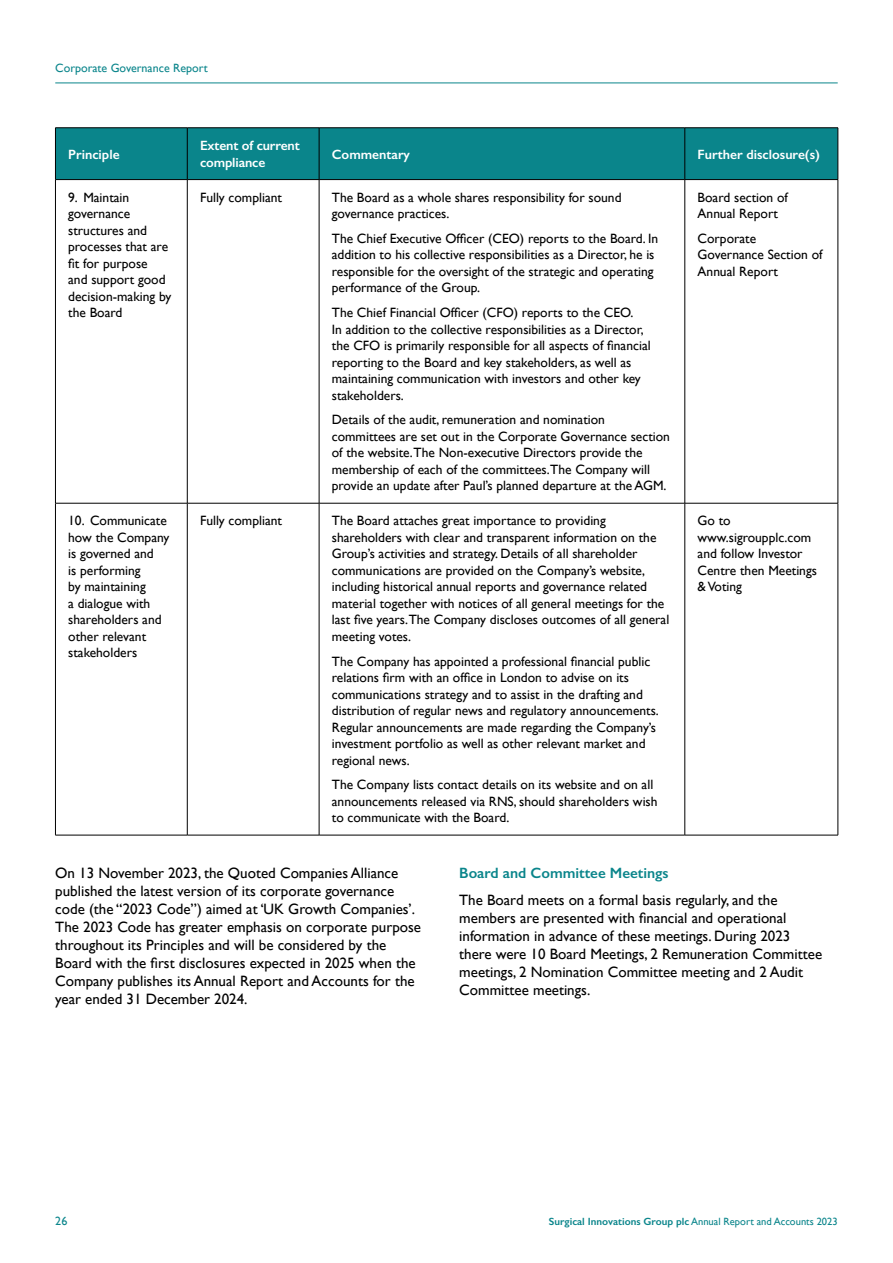
<style>
.page{position:relative;width:893px;height:1263px;background:#fff}
.page>*{position:absolute;margin:0;border:0;box-sizing:border-box;transform-origin:0 0}
.Body{font:15px/18px "Gill Sans";color:#000}
.Sub_hd_B_no_space{font:600 15px "Gill Sans";color:#0a858b}
.table_text{font:13.5px/16.5px "Gill Sans";color:#000}
.table_hd{font:600 13.5px/16.5px "Gill Sans";color:#fff}
.t1{font:12px "Gill Sans";color:#0a858b}
.t2{font:600 10.5px "Gill Sans";color:#0a858b}
.s1{font-weight:400}
</style>
<div class="page">
<hr style="left:55px;top:83px;width:783px;height:1px;background:#0a858b">
<div style="left:56px;top:128px;width:782px;height:51px;background:#0a858b"></div>
<hr style="left:55px;top:127px;width:132px;height:1px;background:#000">
<hr style="left:55px;top:128px;width:1px;height:51px;background:#000">
<hr style="left:187px;top:127px;width:132px;height:1px;background:#000">
<hr style="left:187px;top:128px;width:1px;height:51px;background:#000">
<hr style="left:319px;top:127px;width:366px;height:1px;background:#000">
<hr style="left:319px;top:128px;width:1px;height:51px;background:#000">
<hr style="left:685px;top:127px;width:153px;height:1px;background:#000">
<hr style="left:684px;top:128px;width:1px;height:51px;background:#000">
<hr style="left:838px;top:128px;width:1px;height:51px;background:#000">
<hr style="left:55px;top:179px;width:132px;height:1px;background:#000">
<hr style="left:55px;top:180px;width:1px;height:323px;background:#000">
<hr style="left:187px;top:179px;width:132px;height:1px;background:#000">
<hr style="left:187px;top:180px;width:1px;height:323px;background:#000">
<hr style="left:319px;top:179px;width:366px;height:1px;background:#000">
<hr style="left:319px;top:180px;width:1px;height:323px;background:#000">
<hr style="left:685px;top:179px;width:153px;height:1px;background:#000">
<hr style="left:684px;top:180px;width:1px;height:323px;background:#000">
<hr style="left:838px;top:180px;width:1px;height:323px;background:#000">
<hr style="left:55px;top:503px;width:132px;height:1px;background:#000">
<hr style="left:55px;top:503px;width:1px;height:332px;background:#000">
<hr style="left:187px;top:503px;width:132px;height:1px;background:#000">
<hr style="left:187px;top:503px;width:1px;height:332px;background:#000">
<hr style="left:319px;top:503px;width:366px;height:1px;background:#000">
<hr style="left:319px;top:503px;width:1px;height:332px;background:#000">
<hr style="left:685px;top:503px;width:153px;height:1px;background:#000">
<hr style="left:684px;top:503px;width:1px;height:332px;background:#000">
<hr style="left:838px;top:503px;width:1px;height:332px;background:#000">
<hr style="left:55px;top:835px;width:132px;height:1px;background:#000">
<hr style="left:187px;top:835px;width:132px;height:1px;background:#000">
<hr style="left:319px;top:835px;width:366px;height:1px;background:#000">
<hr style="left:685px;top:835px;width:153px;height:1px;background:#000">
<p class="t1" style="left:55px;top:61px;width:154px">Corporate Governance Report</p>
<p class="table_hd" style="left:68px;top:146px;width:53px">Principle</p>
<p class="table_hd" style="left:200px;top:137px;width:101px">Extent of current compliance</p>
<p class="table_hd" style="left:332px;top:146px;width:80px">Commentary</p>
<p class="table_hd" style="left:698px;top:146px;width:124px">Further disclosure(s)</p>
<p class="table_text" style="left:68px;top:189px;width:105px">9. Maintain governance structures and processes that are fit for purpose<br>and support good decision-making by the Board</p>
<p class="table_text" style="left:200px;top:189px;width:83px">Fully compliant</p>
<p class="table_text" style="left:332px;top:189px;width:291px">The Board as a whole shares responsibility for sound governance practices.</p>
<p class="table_text" style="left:698px;top:189px;width:92px">Board section of<br>Annual Report</p>
<p class="table_text" style="left:698px;top:230px;width:126px">Corporate<br>Governance Section of<br>Annual Report</p>
<p class="table_text" style="left:332px;top:230px;width:328px">The Chief Executive Officer (CEO) reports to the Board. In addition to his collective responsibilities as a Director, he is responsible for the oversight of the strategic and operating performance of the Group.</p>
<p class="table_text" style="left:332px;top:304px;width:320px">The Chief Financial Officer (CFO) reports to the CEO.<br>In addition to the collective responsibilities as a Director, the CFO is primarily responsible for all aspects of financial reporting to the Board and key stakeholders, as well as maintaining communication with investors and other key stakeholders.</p>
<p class="table_text" style="left:332px;top:411px;width:340px">Details of the audit, remuneration and nomination committees are set out in the Corporate Governance section of the website.The Non-executive Directors provide the membership of each of the committees.The Company will provide an update after Paul’s planned departure at the AGM.</p>
<p class="table_text" style="left:68px;top:512px;width:103px">10. Communicate how the Company is governed and<br>is performing<br>by maintaining<br>a dialogue with shareholders and other relevant stakeholders</p>
<p class="table_text" style="left:200px;top:512px;width:83px">Fully compliant</p>
<p class="table_text" style="left:332px;top:512px;width:339px">The Board attaches great importance to providing shareholders with clear and transparent information on the Group’s activities and strategy. Details of all shareholder communications are provided on the Company’s website, including historical annual reports and governance related material together with notices of all general meetings for the last five years.The Company discloses outcomes of all general meeting votes.</p>
<p class="table_text" style="left:332px;top:653px;width:329px">The Company has appointed a professional financial public relations firm with an office in London to advise on its communications strategy and to assist in the drafting and distribution of regular news and regulatory announcements.<br>Regular announcements are made regarding the Company’s investment portfolio as well as other relevant market and regional news.</p>
<p class="table_text" style="left:332px;top:776px;width:327px">The Company lists contact details on its website and on all announcements released via RNS, should shareholders wish to communicate with the Board.</p>
<p class="table_text" style="left:698px;top:512px;width:121px">Go to www.sigroupplc.com and follow Investor<br>Centre then Meetings &amp; Voting</p>
<p class="Body" style="left:55px;top:864px;width:367px">On 13 November 2023, the Quoted Companies Alliance published the latest version of its corporate governance code (the “2023 Code”) aimed at ‘UK Growth Companies’.<br>The 2023 Code has greater emphasis on corporate purpose throughout its Principles and will be considered by the Board with the first disclosures expected in 2025 when the Company publishes its Annual Report and Accounts for the year ended 31 December 2024.</p>
<p class="Sub_hd_B_no_space" style="left:459px;top:864px;width:211px">Board and Committee Meetings</p>
<p class="Body" style="left:459px;top:891px;width:364px">The Board meets on a formal basis regularly, and the members are presented with financial and operational information in advance of these meetings. During 2023 there were 10 Board Meetings, 2 Remuneration Committee meetings, 2 Nomination Committee meeting and 2 Audit Committee meetings.</p>
<p class="t1" style="left:55px;top:1213px;width:14px">26</p>
<p class="t2" style="left:549px;top:1214px;width:290px">Surgical Innovations Group plc <span class="s1">Annual Report and Accounts 2023</span></p>
</div>
